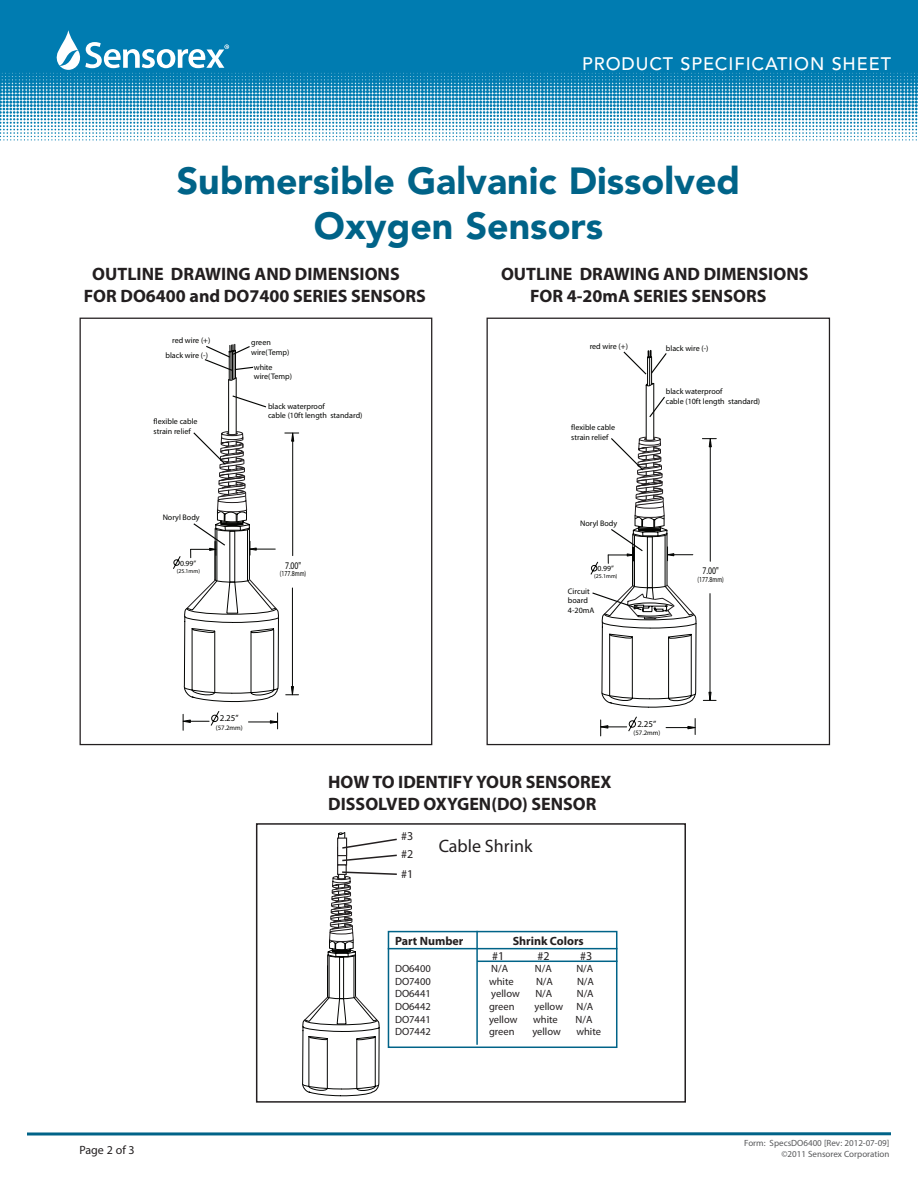
<style>
.page{position:relative;width:918px;height:1188px;background:#fff}
.page>*{position:absolute;margin:0;border:0;box-sizing:border-box;transform-origin:0 0}
.t1{font:900 37.5px "Avenir LT";color:#006388}
.t2{font:700 18px "Myriad Pro";color:#231f20}
.t3{font:500 18px "Avenir LT";letter-spacing:.05em;color:#fff}
.t4{font:18px "Myriad Pro";color:#231f20}
.t5{font:700 12px "Myriad Pro";color:#231f20}
.SpecsHeading{font:12px "Myriad Pro";color:#231f20}
.t6{font:10.5px "Myriad Pro";color:#231f20}
.t7{font:10.2px "Myriad MM 400 600";color:#040503;scale:.77 1}
.t8{font:9px/10.8px "Myriad Pro";color:#57585a;text-align:right}
.t9{font:9px "Myriad MM 400 600";color:#040503}
.t10{font:8.1px/9.6px "Myriad";color:#040503}
.t11{font:8.1px/9.6px "Myriad MM 400 600";color:#040503}
.t12{font:7.8px "Myriad MM 400 600";color:#040503}
.t13{font:7.65px "Myriad MM 400 600";color:#040503;scale:.77 1}
.t14{font:6.75px "Myriad MM 400 600";color:#040503}
.t15{font:5.85px "Myriad MM 400 600";color:#040503}
</style>
<div class="page">
<svg style="left:27px;top:1132px;width:864px;height:4px;background:#3f89a5"></svg>
<svg style="left:0;top:140px;width:917px;height:1px"></svg>
<div style="left:0;top:0;width:918px;height:70px;background:#007cb1"></div>
<svg style="left:0;top:30px;width:918px;height:110px"></svg>
<svg style="left:182px;top:711px;width:97px;height:19px"></svg>
<svg style="left:173px;top:344px;width:126px;height:358px"></svg>
<div style="left:80px;top:318px;width:352px;height:427px;border:1px solid #231f20"></div>
<svg style="left:600px;top:716px;width:96px;height:20px"></svg>
<svg style="left:591px;top:350px;width:125px;height:358px"></svg>
<div style="left:487px;top:318px;width:343px;height:427px;border:1px solid #231f20"></div>
<div style="left:256px;top:823px;width:430px;height:280px;border:2px solid #231f20"></div>
<div style="left:388px;top:931px;width:229px;height:117px;border:2px solid #006388"></div>
<hr style="left:388px;top:948px;width:229px;height:1px;background:#006388">
<hr style="left:476px;top:931px;width:2px;height:114px;background:#006388">
<hr style="left:477px;top:961px;width:140px;height:1px;background:#006388">
<svg style="left:302px;top:832px;width:96px;height:264px"></svg>
<p class="t3" style="left:582px;top:54px;width:310px">PRODUCT SPECIFICATION SHEET</p>
<p class="t1" style="left:177px;top:159px;width:565px">Submersible Galvanic Dissolved</p>
<p class="t1" style="left:314px;top:204px;width:291px">Oxygen Sensors</p>
<p class="t2" style="left:92px;top:262px;width:309px">OUTLINE DRAWING AND DIMENSIONS</p>
<p class="t2" style="left:84px;top:284px;width:344px">FOR DO6400 and DO7400 SERIES SENSORS</p>
<p class="t2" style="left:501px;top:262px;width:309px">OUTLINE DRAWING AND DIMENSIONS</p>
<p class="t2" style="left:530px;top:284px;width:238px">FOR 4-20mA SERIES SENSORS</p>
<p class="t11" style="left:166px;top:334px;width:46px;line-height:14.2px;text-align:right">red wire (+) black wire (-)</p>
<p class="t10" style="left:154px;top:417px;width:46px">flexible cable strain relief</p>
<p class="t11" style="left:251px;top:338px;width:40px">green wire(Temp)</p>
<p class="t11" style="left:254px;top:362px;width:40px">white wire(Temp)</p>
<p class="t10" style="left:268px;top:402px;width:96px">black waterproof<br>cable (10ft length standard)</p>
<p class="t11" style="left:590px;top:342px;width:40px">red wire (+)</p>
<p class="t11" style="left:666px;top:344px;width:44px">black wire (-)</p>
<p class="t10" style="left:666px;top:387px;width:96px">black waterproof<br>cable (10ft length standard)</p>
<p class="t10" style="left:571px;top:423px;width:46px">flexible cable strain relief</p>
<p class="t10" style="left:163px;top:513px;width:39px">Noryl Body</p>
<p class="t10" style="left:580px;top:519px;width:39px">Noryl Body</p>
<p class="t12" style="left:180px;top:559px;width:18px">0.99”</p>
<p class="t15" style="left:177px;top:568px;width:25px">(25.1mm)</p>
<p class="t7" style="left:285px;top:560px;width:23px">7.00"</p>
<p class="t13" style="left:280px;top:570px;width:36px">(177.8mm)</p>
<p class="t12" style="left:598px;top:565px;width:18px">0.99”</p>
<p class="t15" style="left:594px;top:573px;width:25px">(25.1mm)</p>
<p class="t7" style="left:703px;top:566px;width:23px">7.00"</p>
<p class="t13" style="left:698px;top:575px;width:36px">(177.8mm)</p>
<p class="t10" style="left:568px;top:587px;width:28px">Circuit board<br>4-20mA</p>
<p class="t9" style="left:220px;top:714px;width:20px">2.25”</p>
<p class="t14" style="left:216px;top:724px;width:28px">(57.2mm)</p>
<p class="t9" style="left:637px;top:720px;width:20px">2.25”</p>
<p class="t14" style="left:634px;top:730px;width:28px">(57.2mm)</p>
<p class="t2" style="left:328px;top:771px;width:285px">HOW TO IDENTIFY YOUR SENSOREX</p>
<p class="t2" style="left:328px;top:792px;width:270px">DISSOLVED OXYGEN(DO) SENSOR</p>
<p class="SpecsHeading" style="left:401px;top:829px;width:14px">#3</p>
<p class="SpecsHeading" style="left:401px;top:846px;width:14px">#2</p>
<p class="SpecsHeading" style="left:401px;top:866px;width:14px">#1</p>
<p class="t4" style="left:439px;top:835px;width:95px">Cable Shrink</p>
<p class="SpecsHeading" style="left:79px;top:1142px;width:57px">Page 2 of 3</p>
<p class="t5" style="left:395px;top:933px;width:70px">Part Number</p>
<p class="t5" style="left:513px;top:933px;width:73px">Shrink Colors</p>
<p class="SpecsHeading" style="left:492px;top:948px;width:14px">#1</p>
<p class="SpecsHeading" style="left:537px;top:948px;width:14px">#2</p>
<p class="SpecsHeading" style="left:580px;top:948px;width:14px">#3</p>
<p class="t6" style="left:395px;top:962px;width:37px">DO6400</p>
<p class="t6" style="left:491px;top:962px;width:18px">N/A</p>
<p class="t6" style="left:535px;top:962px;width:18px">N/A</p>
<p class="t6" style="left:576px;top:962px;width:18px">N/A</p>
<p class="t6" style="left:395px;top:975px;width:37px">DO7400</p>
<p class="t6" style="left:489px;top:975px;width:26px">white</p>
<p class="t6" style="left:536px;top:975px;width:18px">N/A</p>
<p class="t6" style="left:577px;top:975px;width:18px">N/A</p>
<p class="t6" style="left:395px;top:987px;width:37px">DO6441</p>
<p class="t6" style="left:491px;top:987px;width:30px">yellow</p>
<p class="t6" style="left:535px;top:987px;width:18px">N/A</p>
<p class="t6" style="left:577px;top:987px;width:18px">N/A</p>
<p class="t6" style="left:395px;top:1000px;width:37px">DO6442</p>
<p class="t6" style="left:489px;top:1000px;width:27px">green</p>
<p class="t6" style="left:535px;top:1000px;width:30px">yellow</p>
<p class="t6" style="left:576px;top:1000px;width:18px">N/A</p>
<p class="t6" style="left:395px;top:1013px;width:37px">DO7441</p>
<p class="t6" style="left:489px;top:1013px;width:30px">yellow</p>
<p class="t6" style="left:533px;top:1013px;width:26px">white</p>
<p class="t6" style="left:576px;top:1013px;width:18px">N/A</p>
<p class="t6" style="left:395px;top:1025px;width:37px">DO7442</p>
<p class="t6" style="left:489px;top:1025px;width:27px">green</p>
<p class="t6" style="left:532px;top:1025px;width:30px">yellow</p>
<p class="t6" style="left:576px;top:1025px;width:26px">white</p>
<p class="t8" style="left:744px;top:1138px;width:147px">Form: SpecsDO6400 [Rev: 2012-07-09] ©2011 Sensorex Corporation</p>
</div>
